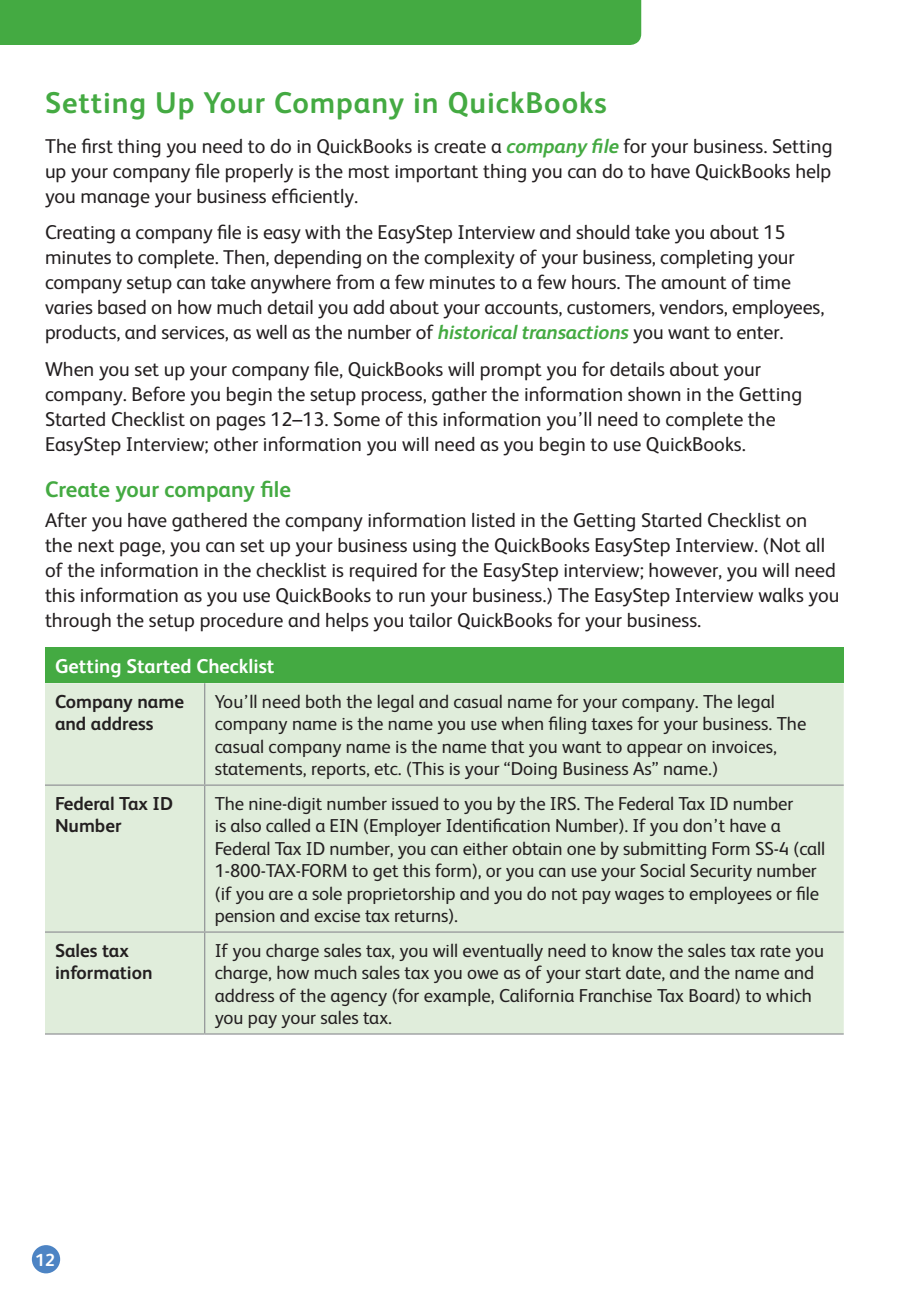
<style>
.page{position:relative;width:900px;height:1305px;background:#fff}
.page>*{position:absolute;margin:0;border:0;box-sizing:border-box;transform-origin:0 0}
.Head_A-1_green{font:700 30px "FS Albert";letter-spacing:.03em;color:#44aa42}
.Head_B_green{font:700 22.5px "FS Albert";color:#44aa42}
.Body_1{font:20px/25px "FS Albert";color:#231f20}
.Body_1-2{font:700 20px "FS Albert";color:#fff}
.Body_charts{font:18.75px/22.5px "FS Albert";letter-spacing:-.005em;color:#231f20}
.Body_Charts_Bold{font:700 18.75px/22.5px "FS Albert";color:#231f20}
.t1{font:700 17.5px "FS Albert";color:#fff}
.s1{font-weight:700;font-style:italic;color:#44aa42}
</style>
<div class="page">
<div style="left:0;top:0;width:641px;height:45px;background:#44aa42"></div>
<div style="left:32px;top:1245px;width:28px;height:28px;background:#4d84c4;border-radius:50%"></div>
<div style="left:45px;top:648px;width:799px;height:35px;background:#44aa42"></div>
<div style="left:45px;top:683px;width:799px;height:350px;background:#e0eddb"></div>
<hr style="left:204px;top:683px;width:1px;height:102px;background:#939598">
<hr style="left:45px;top:785px;width:160px;height:1px;background:#939598">
<hr style="left:205px;top:785px;width:639px;height:1px;background:#939598">
<hr style="left:204px;top:786px;width:1px;height:145px;background:#939598">
<hr style="left:45px;top:931px;width:160px;height:2px;background:#939598">
<hr style="left:205px;top:931px;width:639px;height:2px;background:#939598">
<hr style="left:204px;top:933px;width:1px;height:100px;background:#939598">
<hr style="left:45px;top:1033px;width:160px;height:2px;background:#939598">
<hr style="left:205px;top:1033px;width:639px;height:2px;background:#939598">
<p class="Head_A-1_green" style="left:45px;top:82px;width:563px">Setting Up Your Company in QuickBooks</p>
<p class="Body_1" style="left:45px;top:133px;width:789px;text-align:justify">The first thing you need to do in QuickBooks is create a <span class="s1">company file</span> for your business. Setting up your company file properly is the most important thing you can do to have QuickBooks help you manage your business efficiently.</p>
<p class="Body_1" style="left:45px;top:219px;width:781px">Creating a company file is easy with the EasyStep Interview and should take you about 15 minutes to complete. Then, depending on the complexity of your business, completing your company setup can take anywhere from a few minutes to a few hours. The amount of time varies based on how much detail you add about your accounts, customers, vendors, employees, products, and services, as well as the number of <span class="s1">historical transactions</span> you want to enter.</p>
<p class="Body_1" style="left:45px;top:355px;width:759px">When you set up your company file, QuickBooks will prompt you for details about your company. Before you begin the setup process, gather the information shown in the Getting Started Checklist on pages 12–13. Some of this information you’ll need to complete the EasyStep Interview; other information you will need as you begin to use QuickBooks.</p>
<p class="Head_B_green" style="left:45px;top:474px;width:248px">Create your company file</p>
<p class="Body_1" style="left:45px;top:506px;width:796px">After you have gathered the company information listed in the Getting Started Checklist on the next page, you can set up your business using the QuickBooks EasyStep Interview. (Not all of the information in the checklist is required for the EasyStep interview; however, you will need this information as you use QuickBooks to run your business.) The EasyStep Interview walks you through the setup procedure and helps you tailor QuickBooks for your business.</p>
<p class="Body_1-2" style="left:55px;top:653px;width:221px">Getting Started Checklist</p>
<p class="Body_Charts_Bold" style="left:55px;top:689px;width:131px">Company name and address</p>
<p class="Body_charts" style="left:215px;top:689px;width:593px">You’ll need both the legal and casual name for your company. The legal company name is the name you use when filing taxes for your business. The casual company name is the name that you want to appear on invoices, statements, reports, etc. (This is your “Doing Business As” name.)</p>
<p class="Body_Charts_Bold" style="left:55px;top:791px;width:120px">Federal Tax ID<br>Number</p>
<p class="Body_charts" style="left:215px;top:791px;width:612px">The nine-digit number issued to you by the IRS. The Federal Tax ID number<br>is also called a EIN (Employer Identification Number). If you don’t have a Federal Tax ID number, you can either obtain one by submitting Form SS-4 (call 1-800-TAX-FORM to get this form), or you can use your Social Security number (if you are a sole proprietorship and you do not pay wages to employees or file pension and excise tax returns).</p>
<p class="Body_Charts_Bold" style="left:55px;top:938px;width:99px">Sales tax information</p>
<p class="Body_charts" style="left:215px;top:938px;width:611px">If you charge sales tax, you will eventually need to know the sales tax rate you charge, how much sales tax you owe as of your start date, and the name and address of the agency (for example, California Franchise Tax Board) to which you pay your sales tax.</p>
<p class="t1" style="left:35px;top:1248px;width:21px">12</p>
</div>
